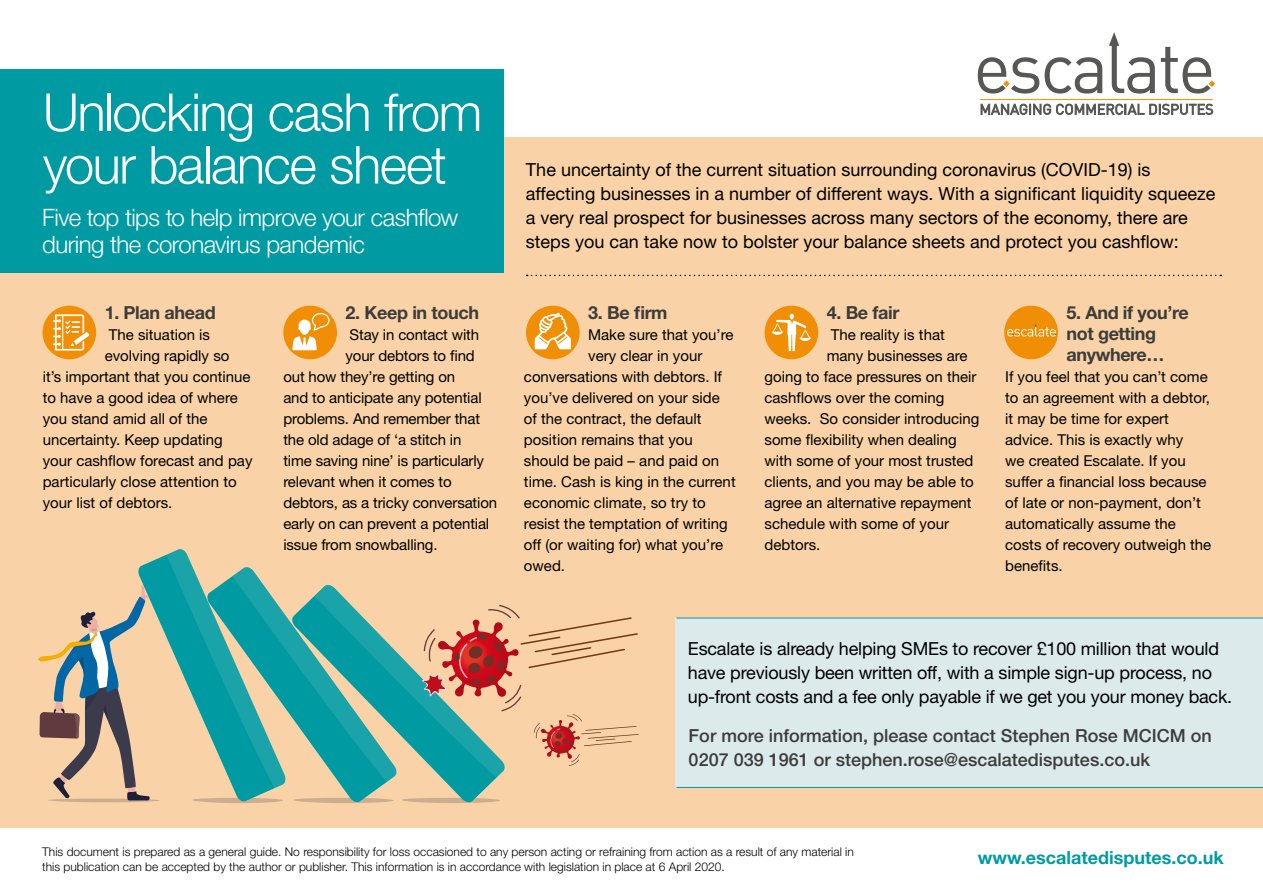
<style>
.page{position:relative;width:1263px;height:893px;background:#fff}
.page>*{position:absolute;margin:0;border:0;box-sizing:border-box;transform-origin:0 0}
.t1{font:300 52.5px/52.5px "Helvetica Neue LT Std";letter-spacing:-.03em;color:#fff}
.t2{font:300 24px/27px "Helvetica Neue LT Std";letter-spacing:-.025em;color:#fff}
.t3{font:18px/24px "Helvetica Neue LT Std";color:#000}
.t4{font:500 18px/24px "Helvetica Neue LT Std";color:#3c3c3b}
.t5{font:700 18px/21px "Helvetica Neue LT Std";letter-spacing:-.02em;color:#3c3c3b}
.t6{font:700 18px "Helvetica Neue LT Std";color:#009ba2}
.t7{font:15px/21px "Helvetica Neue LT Std";color:#000}
.t8{font:300 12px/15px "Helvetica Neue LT Std";color:#000}
</style>
<div class="page">
<div style="left:0;top:137px;width:1263px;height:691px;background:#f9d3a7"></div>
<svg style="left:38px;top:549px;width:601px;height:254px"></svg>
<svg style="left:1045px;top:57px;width:57px;height:37px"></svg>
<svg style="left:1161px;top:47px;width:54px;height:47px"></svg>
<svg style="left:978px;top:57px;width:61px;height:37px"></svg>
<svg style="left:1109px;top:32px;width:46px;height:62px"></svg>
<hr style="left:980px;top:99px;width:233px;height:1px;background:#f39200">
<svg style="left:981px;top:104px;width:232px;height:11px"></svg>
<div style="left:0;top:69px;width:504px;height:204px;background:#009ba2"></div>
<div style="left:675px;top:618px;width:588px;height:169px;background:#dceaec"></div>
<hr style="left:676px;top:617px;width:587px;height:1px;background:#009ba2">
<hr style="left:676px;top:787px;width:587px;height:1px;background:#009ba2">
<div style="left:43px;top:306px;width:53px;height:53px;background:#f08f05;border-radius:50%"></div>
<svg style="left:53px;top:314px;width:36px;height:37px"></svg>
<div style="left:283px;top:306px;width:54px;height:53px;background:#f08f05;border-radius:50%"></div>
<svg style="left:292px;top:313px;width:38px;height:37px"></svg>
<div style="left:526px;top:306px;width:54px;height:53px;background:#f08f05;border-radius:50%"></div>
<svg style="left:535px;top:312px;width:36px;height:37px"></svg>
<div style="left:764px;top:306px;width:54px;height:53px;background:#f08f05;border-radius:50%"></div>
<svg style="left:772px;top:314px;width:39px;height:37px"></svg>
<div style="left:1004px;top:306px;width:54px;height:53px;background:#f08f05;border-radius:50%"></div>
<svg style="left:1007px;top:324px;width:50px;height:13px"></svg>
<svg style="left:527px;top:275px;width:694px;height:1px"></svg>
<h1 class="t1" style="left:43px;top:85px;width:441px">Unlocking cash from your balance sheet</h1>
<h2 class="t2" style="left:42px;top:204px;width:417px">Five top tips to help improve your cashflow during the coronavirus pandemic</h2>
<p class="t5" style="left:105px;top:301px;width:113px">1. Plan ahead</p>
<p class="t7" style="left:109px;top:323px;width:103px">The situation is</p>
<p class="t7" style="left:105px;top:344px;width:126px">evolving rapidly so</p>
<p class="t7" style="left:43px;top:365px;width:209px">it’s important that you continue</p>
<p class="t7" style="left:43px;top:386px;width:197px">to have a good idea of where</p>
<p class="t7" style="left:43px;top:407px;width:166px">you stand amid all of the</p>
<p class="t7" style="left:43px;top:428px;width:182px">uncertainty. Keep updating</p>
<p class="t7" style="left:43px;top:449px;width:211px">your cashflow forecast and pay</p>
<p class="t7" style="left:43px;top:470px;width:195px">particularly close attention to</p>
<p class="t7" style="left:43px;top:491px;width:131px">your list of debtors.</p>
<p class="t5" style="left:345px;top:301px;width:135px">2. Keep in touch</p>
<p class="t7" style="left:350px;top:323px;width:131px">Stay in contact with</p>
<p class="t7" style="left:345px;top:344px;width:131px">your debtors to find</p>
<p class="t7" style="left:283px;top:365px;width:173px">out how they’re getting on</p>
<p class="t7" style="left:283px;top:386px;width:200px">and to anticipate any potential</p>
<p class="t7" style="left:283px;top:407px;width:198px">problems. And remember that</p>
<p class="t7" style="left:283px;top:428px;width:180px">the old adage of ‘a stitch in</p>
<p class="t7" style="left:283px;top:449px;width:202px">time saving nine’ is particularly</p>
<p class="t7" style="left:283px;top:470px;width:170px">relevant when it comes to</p>
<p class="t7" style="left:283px;top:491px;width:215px">debtors, as a tricky conversation</p>
<p class="t7" style="left:283px;top:512px;width:207px">early on can prevent a potential</p>
<p class="t7" style="left:283px;top:533px;width:156px">issue from snowballing.</p>
<p class="t3" style="left:526px;top:157px;width:691px">The uncertainty of the current situation surrounding coronavirus (COVID-19) is affecting businesses in a number of different ways. With a significant liquidity squeeze a very real prospect for businesses across many sectors of the economy, there are steps you can take now to bolster your balance sheets and protect you cashflow:</p>
<p class="t5" style="left:588px;top:301px;width:81px">3. Be firm</p>
<p class="t7" style="left:588px;top:323px;width:147px">Make sure that you’re</p>
<p class="t7" style="left:588px;top:344px;width:116px">very clear in your</p>
<p class="t7" style="left:524px;top:365px;width:200px">conversations with debtors. If</p>
<p class="t7" style="left:524px;top:386px;width:197px">you’ve delivered on your side</p>
<p class="t7" style="left:524px;top:407px;width:179px">of the contract, the default</p>
<p class="t7" style="left:524px;top:428px;width:170px">position remains that you</p>
<p class="t7" style="left:524px;top:449px;width:197px">should be paid – and paid on</p>
<p class="t7" style="left:524px;top:470px;width:213px">time. Cash is king in the current</p>
<p class="t7" style="left:524px;top:491px;width:183px">economic climate, so try to</p>
<p class="t7" style="left:524px;top:512px;width:205px">resist the temptation of writing</p>
<p class="t7" style="left:524px;top:533px;width:201px">off (or waiting for) what you’re</p>
<p class="t7" style="left:524px;top:554px;width:43px">owed.</p>
<p class="t5" style="left:827px;top:301px;width:74px">4. Be fair</p>
<p class="t7" style="left:831px;top:323px;width:115px">The reality is that</p>
<p class="t7" style="left:827px;top:344px;width:142px">many businesses are</p>
<p class="t7" style="left:764px;top:365px;width:213px">going to face pressures on their</p>
<p class="t7" style="left:764px;top:386px;width:181px">cashflows over the coming</p>
<p class="t7" style="left:764px;top:407px;width:217px">weeks. So consider introducing</p>
<p class="t7" style="left:764px;top:428px;width:194px">some flexibility when dealing</p>
<p class="t7" style="left:764px;top:449px;width:210px">with some of your most trusted</p>
<p class="t7" style="left:764px;top:470px;width:211px">clients, and you may be able to</p>
<p class="t7" style="left:764px;top:491px;width:208px">agree an alternative repayment</p>
<p class="t7" style="left:764px;top:512px;width:186px">schedule with some of your</p>
<p class="t7" style="left:764px;top:533px;width:57px">debtors.</p>
<p class="t5" style="left:1066px;top:301px;width:124px">5. And if you’re not getting anywhere…</p>
<p class="t7" style="left:1005px;top:365px;width:208px">If you feel that you can’t come to an agreement with a debtor, it may be time for expert advice. This is exactly why<br>we created Escalate. If you suffer a financial loss because of late or non-payment, don’t automatically assume the costs of recovery outweigh the benefits.</p>
<p class="t3" style="left:688px;top:636px;width:546px">Escalate is already helping SMEs to recover £100 million that would have previously been written off, with a simple sign-up process, no up-front costs and a fee only payable if we get you your money back.</p>
<p class="t4" style="left:689px;top:723px;width:525px">For more information, please contact Stephen Rose MCICM on<br>0207 039 1961 or stephen.rose@escalatedisputes.co.uk</p>
<p class="t8" style="left:42px;top:844px;width:813px">This document is prepared as a general guide. No responsibility for loss occasioned to any person acting or refraining from action as a result of any material in this publication can be accepted by the author or publisher. This information is in accordance with legislation in place at 6 April 2020.</p>
<p class="t6" style="left:978px;top:847px;width:247px">www.escalatedisputes.co.uk</p>
</div>
